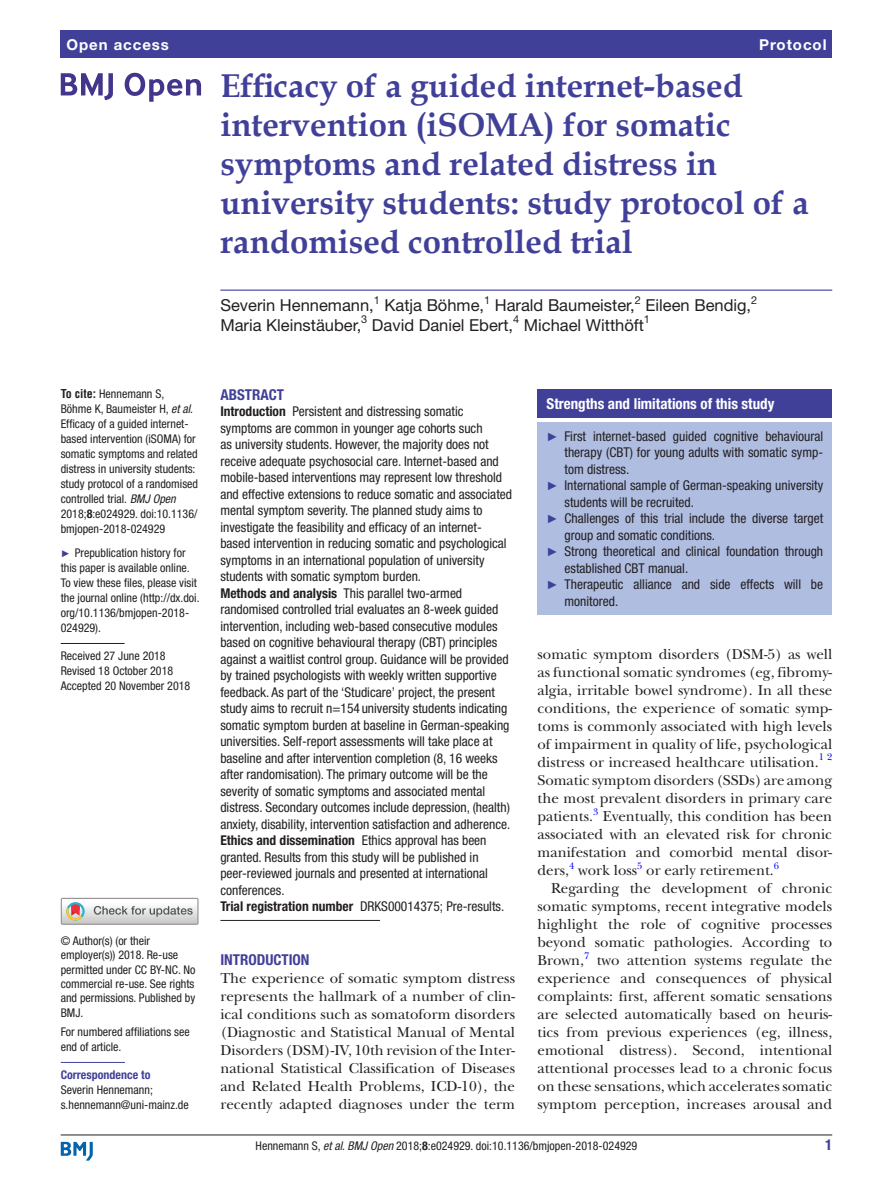
<style>
.page{position:relative;width:893px;height:1191px;background:#fff}
.page>*{position:absolute;margin:0;border:0;box-sizing:border-box;transform-origin:0 0}
.t1{font:700 33px/39px "Book Antiqua";color:#414099}
.t2{font:16.5px "Helvetica Neue LT Std";color:#231f20}
.t3{font:15px/18px "New Baskerville";color:#231f20;text-align:justify}
.t4{font:700 condensed 15px "Helvetica Neue LT Std";color:#fff}
.t5{font:700 condensed 15px "Helvetica Neue LT Std";color:#414099}
.t6{font:700 15px "Helvetica Neue LT Std";letter-spacing:.065em;color:#fff}
.t7{font:condensed 13.5px/16.5px "Helvetica Neue LT Std";color:#231f20}
.t8{font:condensed 12px/15px "Helvetica Neue LT Std";color:#231f20}
.t9{font:700 condensed 12px "Helvetica Neue LT Std";color:#414099}
.t10{font:10.95px "Helvetica Neue LT Std";color:#231f20}
.t11{font:9.9px "New Baskerville";color:#00f}
.s1{font-family:"Helvetica LT Std";font-weight:700}
.s2{font-style:italic}
.s3{font-weight:700}
.s4{font-family:"Arial";font-stretch:normal;font-size:9.75px;color:#414099}
.s5{font-family:"Arial";font-stretch:normal;font-size:12px;color:#414099}
</style>
<div class="page">
<hr style="left:61px;top:1134px;width:771px;height:1px;background:#231f20">
<svg style="left:61px;top:1141px;width:32px;height:19px"></svg>
<div style="left:61px;top:31px;width:771px;height:27px;background:#414099"></div>
<hr style="left:220px;top:289px;width:612px;height:2px;background:#414099">
<hr style="left:61px;top:643px;width:64px;height:1px;background:#231f20">
<hr style="left:61px;top:1062px;width:64px;height:1px;background:#414099">
<svg style="left:61px;top:73px;width:52px;height:27px"></svg>
<svg style="left:125px;top:73px;width:76px;height:29px"></svg>
<div style="left:61px;top:897px;width:138px;height:27px;border:1px solid #969090"></div>
<svg style="left:61px;top:898px;width:137px;height:26px"></svg>
<hr style="left:220px;top:920px;width:160px;height:1px;background:#231f20">
<div style="left:538px;top:389px;width:294px;height:29px;background:#414099"></div>
<div style="left:538px;top:422px;width:294px;height:192px;background:#afbde1"></div>
<p class="t6" style="left:66px;top:35px;width:104px">Open access</p>
<p class="t6" style="left:759px;top:35px;width:69px">Protocol</p>
<h1 class="t1" style="left:220px;top:66px;width:590px">Efficacy of a guided internet-based intervention (iSOMA) for somatic symptoms and related distress in university students: study protocol of a randomised controlled trial</h1>
<p class="t2" style="left:220px;top:296px;width:155px">Severin Hennemann,</p>
<p class="t10" style="left:374px;top:293px;width:8px">1</p>
<p class="t2" style="left:384px;top:296px;width:101px">Katja Böhme,</p>
<p class="t10" style="left:484px;top:293px;width:8px">1</p>
<p class="t2" style="left:495px;top:296px;width:141px">Harald Baumeister,</p>
<p class="t10" style="left:635px;top:293px;width:8px">2</p>
<p class="t2" style="left:645px;top:296px;width:107px">Eileen Bendig,</p>
<p class="t10" style="left:751px;top:293px;width:8px">2</p>
<p class="t2" style="left:220px;top:315px;width:142px">Maria Kleinstäuber,</p>
<p class="t10" style="left:361px;top:313px;width:8px">3</p>
<p class="t2" style="left:372px;top:315px;width:143px">David Daniel Ebert,</p>
<p class="t10" style="left:513px;top:313px;width:8px">4</p>
<p class="t2" style="left:524px;top:315px;width:122px">Michael Witthöft</p>
<p class="t10" style="left:644px;top:313px;width:8px">1</p>
<p class="t8" style="left:61px;top:386px;width:139px"><span class="s1">To cite:</span> Hennemann S,<br>Böhme K, Baumeister H, <span class="s2">et al</span>.<br>Efficacy of a guided internet&shy;based intervention (iSOMA) for somatic symptoms and related distress in university students: study protocol of a randomised controlled trial. <span class="s2">BMJ Open<br></span>2018;<span class="s3">8</span>:e024929. doi:10.1136/ bmjopen-2018-024929</p>
<p class="t8" style="left:61px;top:545px;width:140px"><span class="s4">►</span> Prepublication history for this paper is available online.<br>To view these files, please visit the journal online (http://dx.doi. org/10.1136/bmjopen-2018-<br>024929).</p>
<p class="t8" style="left:61px;top:648px;width:131px">Received 27 June 2018<br>Revised 18 October 2018<br>Accepted 20 November 2018</p>
<p class="t8" style="left:61px;top:933px;width:136px;line-height:14.4px">© Author(s) (or their employer(s)) 2018. Re-use permitted under CC BY-NC. No commercial re-use. See rights and permissions. Published by<br>BMJ.</p>
<p class="t8" style="left:61px;top:1024px;width:130px">For numbered affiliations see end of article.</p>
<p class="t9" style="left:61px;top:1067px;width:91px">Correspondence to</p>
<p class="t8" style="left:61px;top:1082px;width:130px">Severin Hennemann; s.hennemann@uni-mainz.de</p>
<p class="t5" style="left:220px;top:385px;width:65px">Abstract</p>
<p class="t7" style="left:220px;top:403px;width:293px"><span class="s3">Introduction</span> Persistent and distressing somatic symptoms are common in younger age cohorts such<br>as university students. However, the majority does not receive adequate psychosocial care. Internet-based and mobile-based interventions may represent low threshold and effective extensions to reduce somatic and associated mental symptom severity. The planned study aims to investigate the feasibility and efficacy of an internet&shy;based intervention in reducing somatic and psychological symptoms in an international population of university students with somatic symptom burden.<br><span class="s3">Methods and analysis</span> This parallel two-armed randomised controlled trial evaluates an 8-week guided intervention, including web-based consecutive modules based on cognitive behavioural therapy (CBT) principles against a waitlist control group. Guidance will be provided by trained psychologists with weekly written supportive feedback. As part of the ‘Studicare’ project, the present study aims to recruit n=154 university students indicating somatic symptom burden at baseline in German-speaking universities. Self-report assessments will take place at baseline and after intervention completion (8, 16 weeks after randomisation). The primary outcome will be the severity of somatic symptoms and associated mental distress. Secondary outcomes include depression, (health) anxiety, disability, intervention satisfaction and adherence.<br><span class="s3">Ethics and dissemination</span> Ethics approval has been granted. Results from this study will be published in peer-reviewed journals and presented at international conferences.<br><span class="s3">Trial registration number</span> DRKS00014375; Pre-results.</p>
<p class="t5" style="left:220px;top:951px;width:91px">Introduction</p>
<p class="t3" style="left:220px;top:969px;width:296px">The experience of somatic symptom distress represents the hallmark of a number of clin&shy;ical conditions such as somatoform disorders (Diagnostic and Statistical Manual of Mental Disorders (DSM)-IV, 10th revision of the Inter&shy;national Statistical Classification of Diseases and Related Health Problems, ICD-10), the recently adapted diagnoses under the term</p>
<p class="t4" style="left:547px;top:394px;width:229px">Strengths and limitations of this study</p>
<p class="t7" style="left:547px;top:427px;width:278px"><span class="s5">►</span> First internet-based guided cognitive behavioural</p>
<p class="t7" style="left:565px;top:444px;width:260px">therapy (CBT) for young adults with somatic symp-</p>
<p class="t7" style="left:565px;top:460px;width:66px">tom distress.</p>
<p class="t7" style="left:547px;top:477px;width:278px"><span class="s5">►</span> International sample of German-speaking university</p>
<p class="t7" style="left:565px;top:493px;width:131px">students will be recruited.</p>
<p class="t7" style="left:547px;top:510px;width:278px"><span class="s5">►</span> Challenges of this trial include the diverse target</p>
<p class="t7" style="left:565px;top:526px;width:152px">group and somatic conditions.</p>
<p class="t7" style="left:547px;top:543px;width:278px"><span class="s5">►</span> Strong theoretical and clinical foundation through</p>
<p class="t7" style="left:565px;top:559px;width:125px">established CBT manual.</p>
<p class="t7" style="left:547px;top:576px;width:278px"><span class="s5">►</span> Therapeutic alliance and side effects will be</p>
<p class="t7" style="left:565px;top:592px;width:55px">monitored.</p>
<p class="t3" style="left:538px;top:645px;width:296px">somatic symptom disorders (DSM-5) as well as functional somatic syndromes (eg, fibromy&shy;algia, irritable bowel syndrome). In all these conditions, the experience of somatic symp&shy;toms is commonly associated with high levels of impairment in quality of life, psychological distress or increased healthcare utilisation.<sup>1</sup> <sup>2<br></sup>Somatic symptom disorders (SSDs) are among the most prevalent disorders in primary care patients.</p>
<p class="t11" style="left:593px;top:805px;width:7px">3</p>
<p class="t3" style="left:538px;top:807px;width:296px;text-indent:65px">Eventually, this condition has been associated with an elevated risk for chronic manifestation and comorbid mental disor&shy;ders,</p>
<p class="t11" style="left:569px;top:859px;width:7px">4</p>
<p class="t3" style="left:578px;top:861px;width:61px">work loss</p>
<p class="t11" style="left:637px;top:859px;width:7px">5</p>
<p class="t3" style="left:646px;top:861px;width:129px">or early retirement.</p>
<p class="t11" style="left:774px;top:859px;width:7px">6</p>
<p class="t3" style="left:538px;top:879px;width:296px;text-indent:14px">Regarding the development of chronic somatic symptoms, recent integrative models highlight the role of cognitive processes beyond somatic pathologies. According to Brown,</p>
<p class="t11" style="left:584px;top:949px;width:7px">7</p>
<p class="t3" style="left:538px;top:951px;width:296px;text-indent:59px">two attention systems regulate the experience and consequences of physical complaints: first, afferent somatic sensations are selected automatically based on heuris&shy;tics from previous experiences (eg, illness, emotional distress). Second, intentional attentional processes lead to a chronic focus on these sensations, which accelerates somatic symptom perception, increases arousal and</p>
<p class="t8" style="left:256px;top:1137px;width:383px">Hennemann S, <span class="s2">et al</span>. <span class="s2">BMJ Open</span> 2018;<span class="s3">8</span>:e024929. doi:10.1136/bmjopen-2018-024929</p>
<p class="t5" style="left:825px;top:1135px;width:9px">1</p>
</div>
